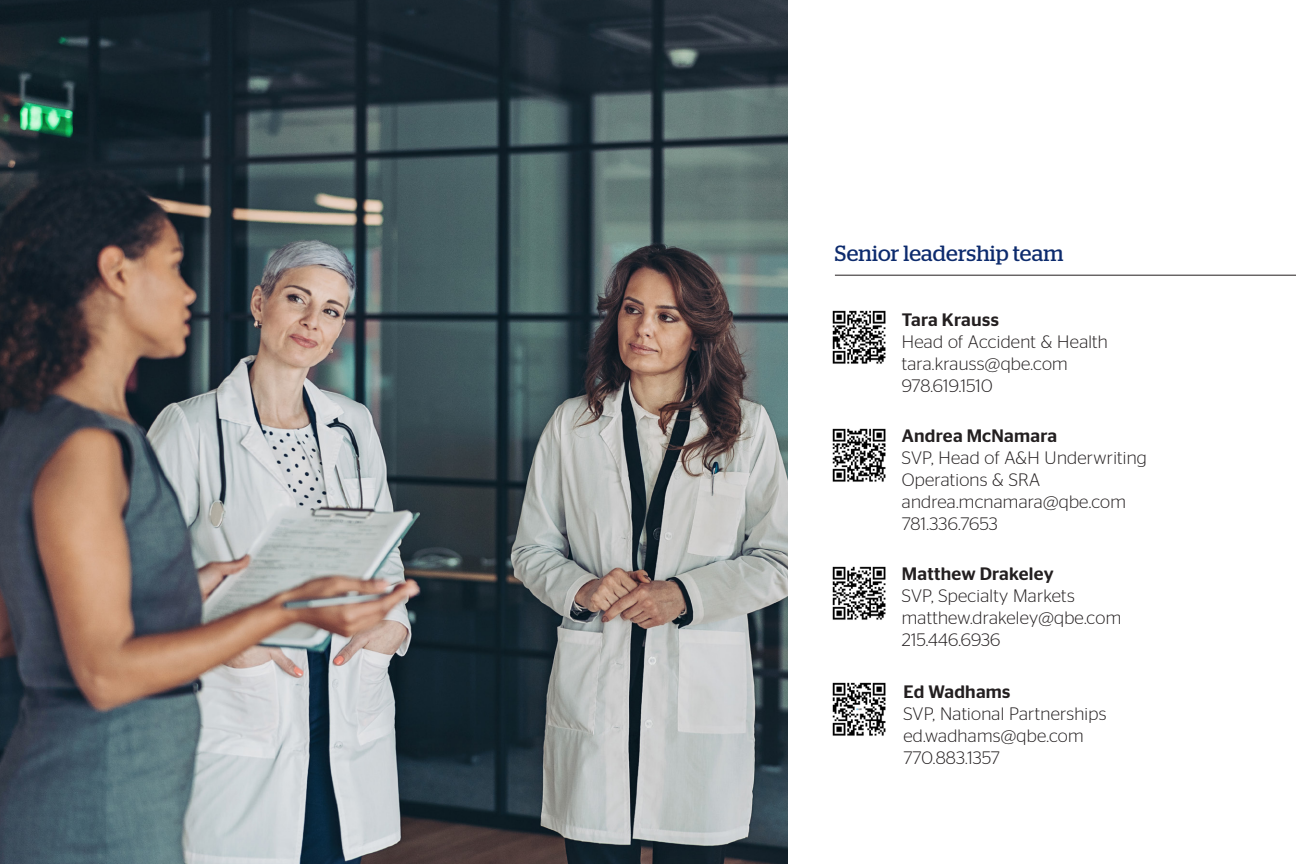
<style>
.page{position:relative;width:1296px;height:864px;background:#fff}
.page>*{position:absolute;margin:0;border:0;box-sizing:border-box;transform-origin:0 0}
.Headline{font:22px "Stag";letter-spacing:.01em;color:#0d2b6d}
.t1{font:300 18px/22px "Stag Sans";letter-spacing:.015em;color:#231f20}
.t2{font:500 18px "Stag Sans";letter-spacing:.015em;color:#231f20}
</style>
<div class="page">
<img style="left:832px;top:428px;width:54px;height:54px">
<hr style="left:835px;top:275px;width:461px;height:1px;background:#231f20">
<img style="left:0;top:0;width:788px;height:864px">
<img style="left:832px;top:682px;width:54px;height:54px">
<img style="left:832px;top:566px;width:54px;height:54px">
<img style="left:832px;top:310px;width:54px;height:54px">
<p class="Headline" style="left:835px;top:241px;width:230px">Senior leadership team</p>
<p class="t2" style="left:902px;top:309px;width:99px">Tara Krauss</p>
<p class="t1" style="left:902px;top:330px;width:208px">Head of Accident &amp; Health</p>
<p class="t1" style="left:902px;top:352px;width:167px">tara.krauss@qbe.com</p>
<p class="t1" style="left:902px;top:374px;width:92px">978.619.1510</p>
<p class="t2" style="left:902px;top:425px;width:157px">Andrea McNamara</p>
<p class="t1" style="left:902px;top:446px;width:246px">SVP, Head of A&amp;H Underwriting<br>Operations &amp; SRA</p>
<p class="t1" style="left:902px;top:490px;width:226px">andrea.mcnamara@qbe.com</p>
<p class="t1" style="left:902px;top:512px;width:97px">781.336.7653</p>
<p class="t2" style="left:902px;top:563px;width:153px">Matthew Drakeley</p>
<p class="t1" style="left:902px;top:585px;width:174px">SVP, Specialty Markets</p>
<p class="t1" style="left:902px;top:607px;width:221px">matthew.drakeley@qbe.com</p>
<p class="t1" style="left:902px;top:629px;width:100px">215.446.6936</p>
<p class="t2" style="left:903px;top:681px;width:109px">Ed Wadhams</p>
<p class="t1" style="left:903px;top:702px;width:204px">SVP, National Partnerships</p>
<p class="t1" style="left:903px;top:724px;width:182px">ed.wadhams@qbe.com</p>
<p class="t1" style="left:903px;top:746px;width:98px">770.883.1357</p>
</div>
